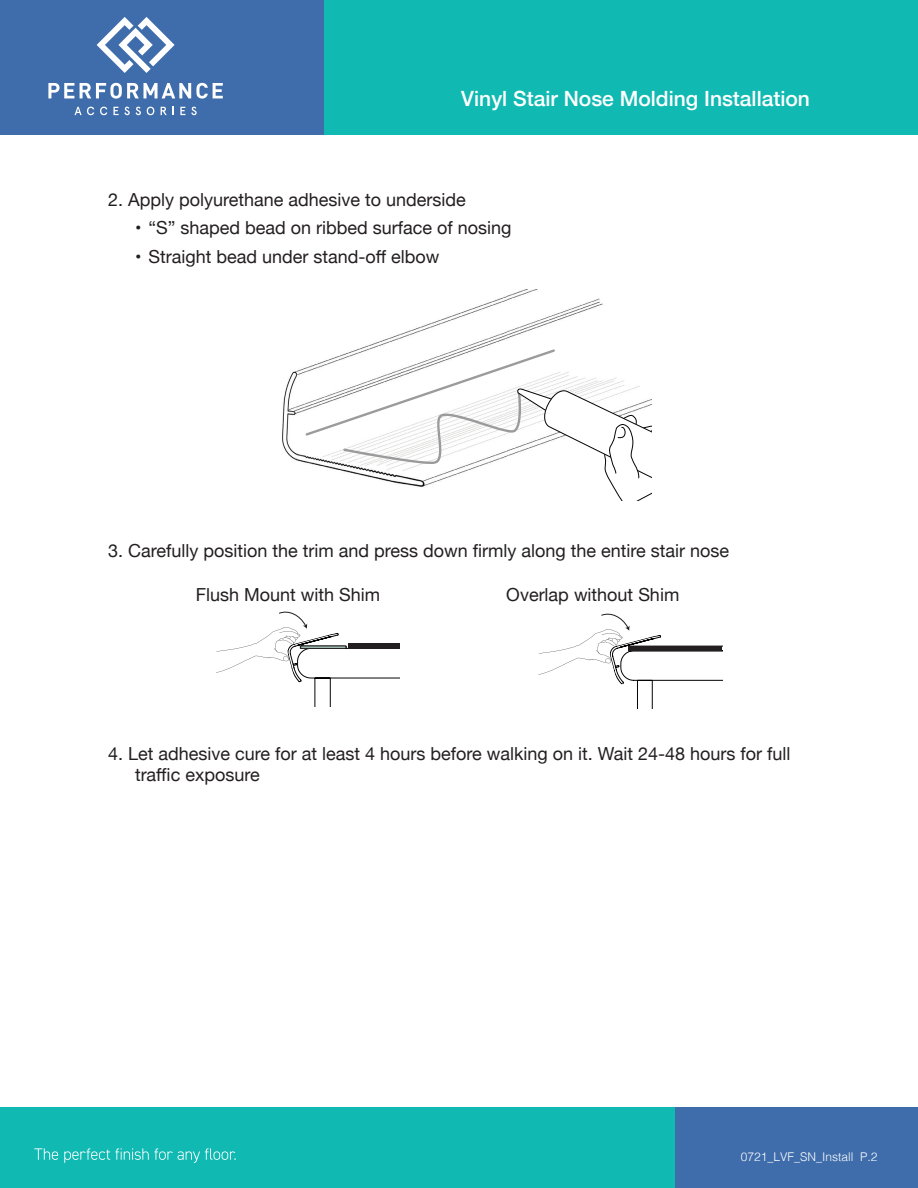
<style>
.page{position:relative;width:918px;height:1188px;background:#fff}
.page>*{position:absolute;margin:0;border:0;box-sizing:border-box;transform-origin:0 0}
.t1{font:500 21px "Helvetica Neue";color:#fff}
.t2{font:18px/21.6px "Helvetica Neue";color:#231f20}
.t3{font:300 12px "Helvetica";color:#fff}
</style>
<div class="page">
<div style="left:0;top:0;width:324px;height:135px;background:#3f6dab"></div>
<div style="left:324px;top:0;width:594px;height:135px;background:#10bab2"></div>
<div style="left:0;top:1107px;width:675px;height:81px;background:#10bab2"></div>
<div style="left:675px;top:1107px;width:243px;height:81px;background:#3f6dab"></div>
<svg style="left:97px;top:17px;width:78px;height:56px"></svg>
<svg style="left:48px;top:83px;width:26px;height:15px"></svg>
<svg style="left:80px;top:83px;width:143px;height:16px"></svg>
<svg style="left:75px;top:107px;width:19px;height:8px"></svg>
<svg style="left:100px;top:107px;width:7px;height:8px"></svg>
<svg style="left:113px;top:107px;width:17px;height:8px"></svg>
<svg style="left:136px;top:107px;width:5px;height:8px"></svg>
<svg style="left:147px;top:107px;width:7px;height:8px"></svg>
<svg style="left:161px;top:107px;width:6px;height:8px"></svg>
<svg style="left:180px;top:107px;width:5px;height:8px"></svg>
<svg style="left:191px;top:107px;width:6px;height:8px"></svg>
<svg style="left:34px;top:1148px;width:202px;height:15px"></svg>
<img style="left:282px;top:290px;width:321px;height:173px">
<svg style="left:305px;top:349px;width:346px;height:151px"></svg>
<svg style="left:538px;top:614px;width:184px;height:94px"></svg>
<div style="left:629px;top:646px;width:93px;height:5px;background:#231f20"></div>
<svg style="left:216px;top:612px;width:184px;height:94px"></svg>
<div style="left:349px;top:643px;width:51px;height:6px;background:#231f20"></div>
<div style="left:300px;top:646px;width:46px;height:2px;border:1px solid #231f20"></div>
<p class="t1" style="left:461px;top:82px;width:350px">Vinyl Stair Nose Molding Installation</p>
<p class="t2" style="left:108px;top:190px;width:359px">2. Apply polyurethane adhesive to underside</p>
<p class="t2" style="left:135px;top:218px;width:378px">• “S” shaped bead on ribbed surface of nosing</p>
<p class="t2" style="left:135px;top:247px;width:306px">• Straight bead under stand-off elbow</p>
<p class="t2" style="left:108px;top:541px;width:623px">3. Carefully position the trim and press down firmly along the entire stair nose</p>
<p class="t2" style="left:196px;top:585px;width:186px">Flush Mount with Shim</p>
<p class="t2" style="left:506px;top:585px;width:175px">Overlap without Shim</p>
<p class="t2" style="left:135px;top:743px;width:657px;text-indent:-27px">4. Let adhesive cure for at least 4 hours before walking on it. Wait 24-48 hours for full traffic exposure</p>
<p class="t3" style="left:741px;top:1147px;width:138px">0721_LVF_SN_Install P.2</p>
</div>
